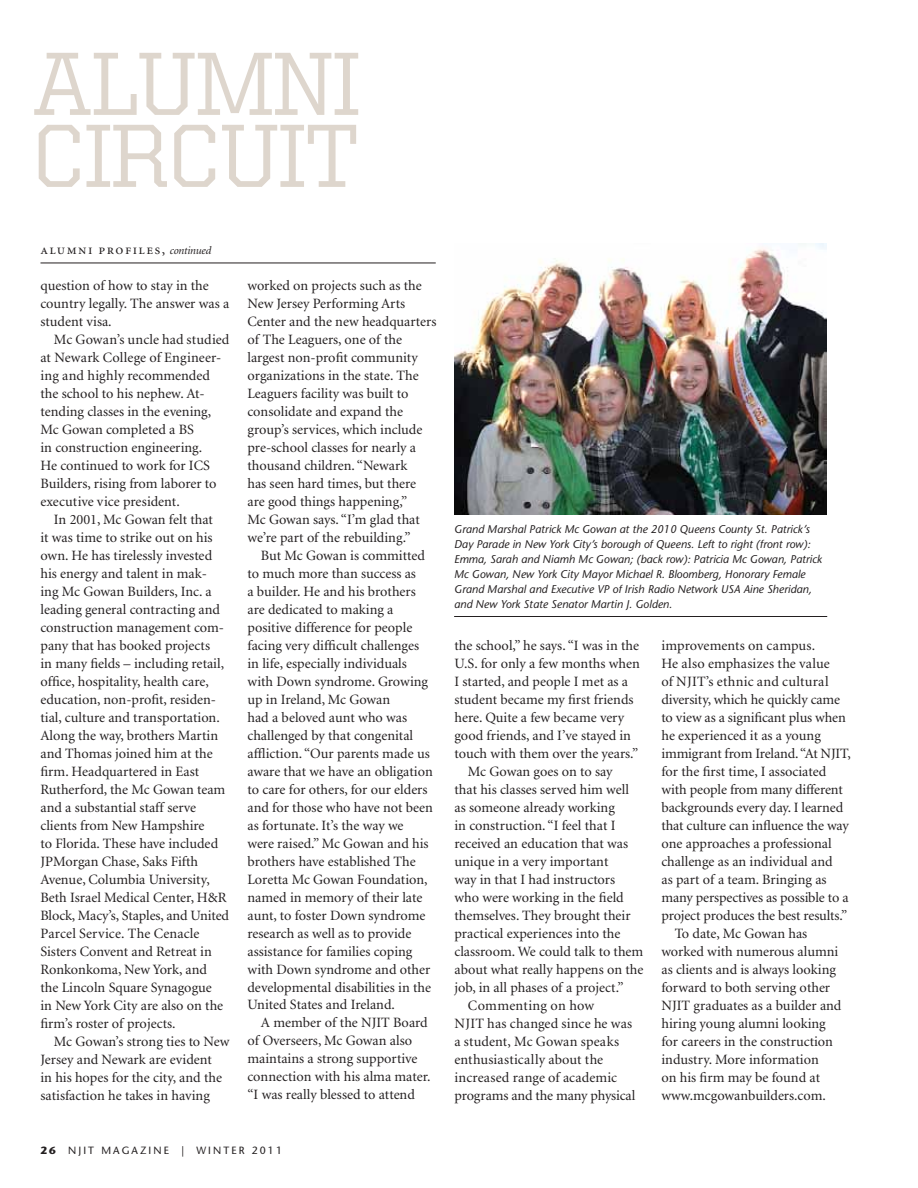
<style>
.page{position:relative;width:918px;height:1188px;background:#fff}
.page>*{position:absolute;margin:0;border:0;box-sizing:border-box;transform-origin:0 0}
.t1{font:500 90px/72px "United Serif Reg";letter-spacing:-.02em;color:#ded6cd}
.t2{font:14.25px/18px "Minion";color:#231f20}
.t3{font:14.25px "Minion";letter-spacing:.02em;color:#231f20}
.t4{font:14.25px "Minion Regular SC";letter-spacing:.1em;color:#231f20}
.t5{font:italic 11.25px/15px "Stone Sans";color:#231f20}
.t6{font:10.5px "Stone Sans";letter-spacing:.2em;color:#231f20}
.s1{font-family:"Minion";font-style:italic;font-size:11.25px}
.s2{font-weight:700}
</style>
<div class="page">
<hr style="left:40px;top:263px;width:396px;height:1px;background:#231f20">
<img style="left:454px;top:243px;width:372px;height:271px">
<hr style="left:454px;top:616px;width:373px;height:1px;background:#231f20">
<h1 class="t1" style="left:32px;top:47px;width:331px">ALUMNI<br>CIRCUIT</h1>
<p class="t4" style="left:40px;top:242px;width:172px">alumni profiles, <span class="s1">continued</span></p>
<p class="t2" style="left:40px;top:277px;width:190px">question of how to stay in the country legally. The answer was a student visa.</p>
<p class="t2" style="left:40px;top:331px;width:190px;text-indent:13px">Mc Gowan’s uncle had studied at Newark College of Engineer&shy;ing and highly recommended the school to his nephew. At&shy;tending classes in the evening,<br>Mc Gowan completed a BS<br>in construction engineering.<br>He continued to work for ICS<br>Builders, rising from laborer to executive vice president.</p>
<p class="t2" style="left:40px;top:511px;width:190px;text-indent:13px">In 2001, Mc Gowan felt that<br>it was time to strike out on his own. He has tirelessly invested his energy and talent in mak-<br>ing Mc Gowan Builders, Inc. a leading general contracting and construction management com&shy;pany that has booked projects<br>in many fields – including retail, office, hospitality, health care, education, non-profit, residen&shy;tial, culture and transportation.<br>Along the way, brothers Martin and Thomas joined him at the firm. Headquartered in East<br>Rutherford, the Mc Gowan team and a substantial staff serve clients from New Hampshire<br>to Florida. These have included<br>JPMorgan Chase, Saks Fifth<br>Avenue, Columbia University,<br>Beth Israel Medical Center, H&amp;R<br>Block, Macy’s, Staples, and United<br>Parcel Service. The Cenacle<br>Sisters Convent and Retreat in<br>Ronkonkoma, New York, and<br>the Lincoln Square Synagogue<br>in New York City are also on the firm’s roster of projects.</p>
<p class="t2" style="left:40px;top:1033px;width:190px;text-indent:13px">Mc Gowan’s strong ties to New<br>Jersey and Newark are evident<br>in his hopes for the city, and the satisfaction he takes in having</p>
<p class="t2" style="left:247px;top:277px;width:190px">worked on projects such as the<br>New Jersey Performing Arts<br>Center and the new headquarters of The Leaguers, one of the largest non-profit community organizations in the state. The<br>Leaguers facility was built to consolidate and expand the group’s services, which include pre-school classes for nearly a thousand children. “Newark<br>has seen hard times, but there are good things happening,”<br>Mc Gowan says. “I’m glad that we’re part of the rebuilding.”</p>
<p class="t2" style="left:247px;top:547px;width:187px;text-indent:13px">But Mc Gowan is committed to much more than success as<br>a builder. He and his brothers are dedicated to making a positive difference for people facing very difficult challenges in life, especially individuals with Down syndrome. Growing up in Ireland, Mc Gowan<br>had a beloved aunt who was challenged by that congenital affliction. “Our parents made us aware that we have an obligation to care for others, for our elders and for those who have not been as fortunate. It’s the way we were raised.” Mc Gowan and his brothers have established The<br>Loretta Mc Gowan Foundation, named in memory of their late aunt, to foster Down syndrome research as well as to provide assistance for families coping with Down syndrome and other developmental disabilities in the<br>United States and Ireland.</p>
<p class="t2" style="left:247px;top:1014px;width:185px;text-indent:13px">A member of the NJIT Board of Overseers, Mc Gowan also maintains a strong supportive connection with his alma mater. “I was really blessed to attend</p>
<p class="t6" style="left:40px;top:1144px;width:243px"><span class="s2">26</span> NJIT MAGAZINE | WINTER 2011</p>
<p class="t5" style="left:454px;top:521px;width:370px">Grand Marshal Patrick Mc Gowan at the 2010 Queens County St. Patrick’s Day Parade in New York City’s borough of Queens. Left to right (front row):<br>Emma, Sarah and Niamh Mc Gowan; (back row): Patricia Mc Gowan, Patrick Mc Gowan, New York City Mayor Michael R. Bloomberg, Honorary Female Grand Marshal and Executive VP of Irish Radio Network USA Aine Sheridan, and New York State Senator Martin J. Golden.</p>
<p class="t2" style="left:454px;top:637px;width:186px">the school,” he says. “I was in the</p>
<p class="t2" style="left:454px;top:655px;width:187px">U.S. for only a few months when</p>
<p class="t2" style="left:454px;top:673px;width:175px">I started, and people I met as a</p>
<p class="t2" style="left:454px;top:691px;width:181px">student became my first friends</p>
<p class="t2" style="left:454px;top:709px;width:171px">here. Quite a few became very</p>
<p class="t2" style="left:454px;top:727px;width:178px">good friends, and I’ve stayed in</p>
<p class="t2" style="left:454px;top:745px;width:185px">touch with them over the years.”</p>
<p class="t2" style="left:468px;top:763px;width:146px">Mc Gowan goes on to say</p>
<p class="t2" style="left:454px;top:781px;width:176px">that his classes served him well</p>
<p class="t2" style="left:454px;top:799px;width:162px">as someone already working</p>
<p class="t2" style="left:454px;top:817px;width:163px">in construction. “I feel that I</p>
<p class="t2" style="left:454px;top:835px;width:175px">received an education that was</p>
<p class="t2" style="left:454px;top:853px;width:155px">unique in a very important</p>
<p class="t2" style="left:454px;top:871px;width:162px">way in that I had instructors</p>
<p class="t2" style="left:454px;top:889px;width:171px">who were working in the field</p>
<p class="t2" style="left:454px;top:907px;width:178px">themselves. They brought their</p>
<p class="t2" style="left:454px;top:925px;width:167px">practical experiences into the</p>
<p class="t2" style="left:454px;top:943px;width:190px">classroom. We could talk to them</p>
<p class="t2" style="left:454px;top:961px;width:190px">about what really happens on the</p>
<p class="t2" style="left:454px;top:979px;width:171px">job, in all phases of a project.”</p>
<p class="t2" style="left:468px;top:997px;width:128px">Commenting on how</p>
<p class="t2" style="left:454px;top:1015px;width:179px">NJIT has changed since he was</p>
<p class="t2" style="left:454px;top:1033px;width:166px">a student, Mc Gowan speaks</p>
<p class="t2" style="left:454px;top:1051px;width:150px">enthusiastically about the</p>
<p class="t2" style="left:454px;top:1069px;width:164px">increased range of academic</p>
<p class="t2" style="left:454px;top:1087px;width:182px">programs and the many physical</p>
<p class="t2" style="left:661px;top:637px;width:155px">improvements on campus.</p>
<p class="t2" style="left:661px;top:655px;width:170px">He also emphasizes the value</p>
<p class="t3" style="left:661px;top:675px;width:169px">of NJIT’s ethnic and cultural</p>
<p class="t2" style="left:661px;top:691px;width:180px">diversity, which he quickly came</p>
<p class="t2" style="left:661px;top:709px;width:186px">to view as a significant plus when</p>
<p class="t2" style="left:661px;top:727px;width:161px">he experienced it as a young</p>
<p class="t2" style="left:661px;top:745px;width:191px">immigrant from Ireland. “At NJIT,</p>
<p class="t2" style="left:661px;top:763px;width:166px">for the first time, I associated</p>
<p class="t2" style="left:661px;top:781px;width:183px">with people from many different</p>
<p class="t2" style="left:661px;top:799px;width:183px">backgrounds every day. I learned</p>
<p class="t2" style="left:661px;top:817px;width:189px">that culture can influence the way</p>
<p class="t2" style="left:661px;top:835px;width:172px">one approaches a professional</p>
<p class="t2" style="left:661px;top:853px;width:173px">challenge as an individual and</p>
<p class="t2" style="left:661px;top:871px;width:167px">as part of a team. Bringing as</p>
<p class="t2" style="left:661px;top:889px;width:189px">many perspectives as possible to a</p>
<p class="t2" style="left:661px;top:907px;width:187px">project produces the best results.”</p>
<p class="t2" style="left:675px;top:925px;width:134px">To date, Mc Gowan has</p>
<p class="t2" style="left:661px;top:943px;width:178px">worked with numerous alumni</p>
<p class="t2" style="left:661px;top:961px;width:176px">as clients and is always looking</p>
<p class="t2" style="left:661px;top:979px;width:170px">forward to both serving other</p>
<p class="t2" style="left:661px;top:997px;width:182px">NJIT graduates as a builder and</p>
<p class="t2" style="left:661px;top:1015px;width:166px">hiring young alumni looking</p>
<p class="t2" style="left:661px;top:1033px;width:173px">for careers in the construction</p>
<p class="t2" style="left:661px;top:1051px;width:159px">industry. More information</p>
<p class="t2" style="left:661px;top:1069px;width:160px">on his firm may be found at</p>
<p class="t2" style="left:661px;top:1087px;width:166px">www.mcgowanbuilders.com.</p>
</div>
